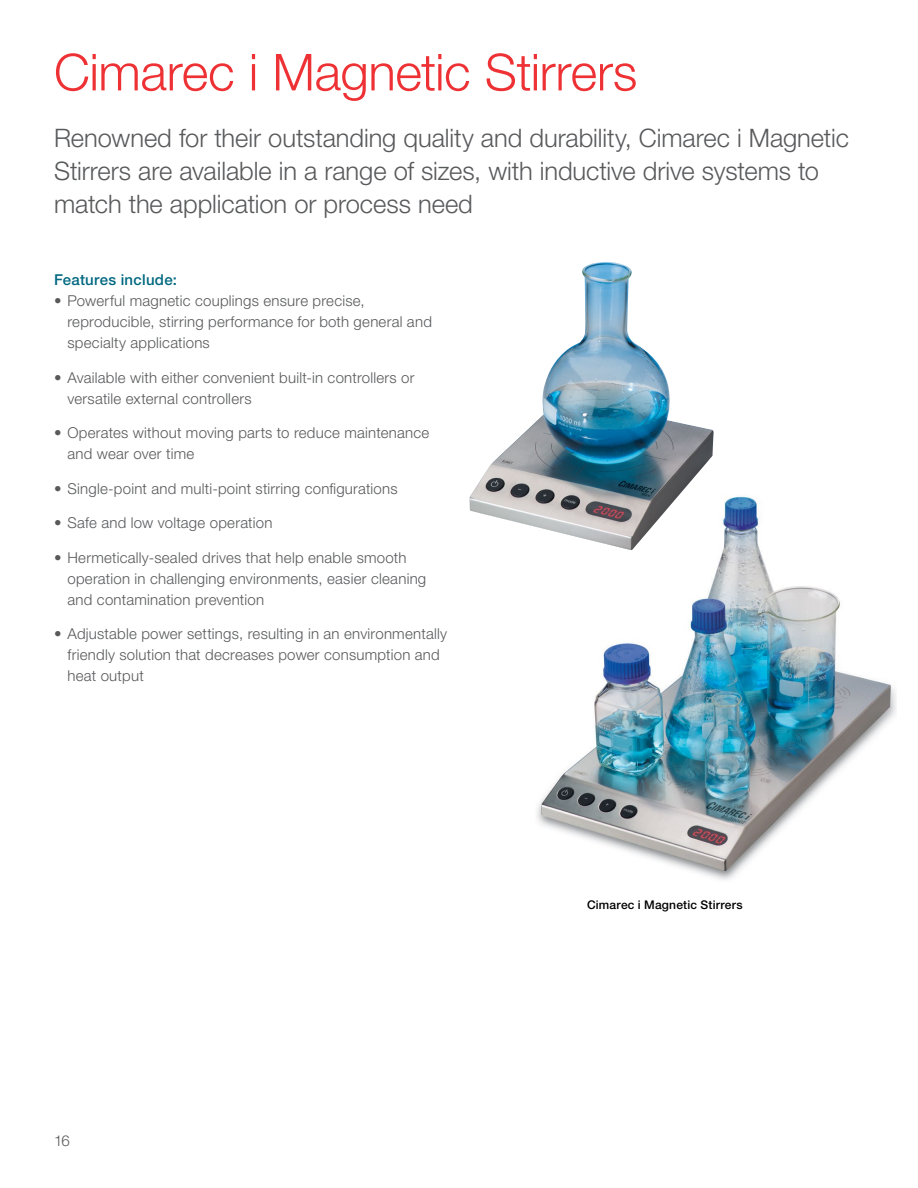
<style>
.page{position:relative;width:918px;height:1188px;background:#fff}
.page>*{position:absolute;margin:0;border:0;box-sizing:border-box;transform-origin:0 0}
.t1{font:300 51px "Helvetica Neue LTW1 G";letter-spacing:-.01em;color:#ee3134}
.t2{font:300 25.5px/33px "Helvetica Neue LTW1 G";letter-spacing:-.005em;color:#58595b}
.t3{font:300 15px/21px "Helvetica Neue LTW1 G";letter-spacing:.015em;color:#58595b}
.t4{font:500 15px "Helvetica Neue LTW1 G";letter-spacing:.02em;color:#006880}
.t5{font:500 12px "Helvetica Neue LTW1 G";letter-spacing:.02em;color:#000}
</style>
<div class="page">
<img style="left:537px;top:496px;width:359px;height:384px">
<img style="left:469px;top:262px;width:245px;height:288px">
<h1 class="t1" style="left:54px;top:41px;width:585px">Cimarec i Magnetic Stirrers</h1>
<h2 class="t2" style="left:54px;top:122px;width:796px">Renowned for their outstanding quality and durability, Cimarec i Magnetic<br>Stirrers are available in a range of sizes, with inductive drive systems to match the application or process need</h2>
<p class="t4" style="left:54px;top:271px;width:124px">Features include:</p>
<p class="t3" style="left:68px;top:290px;width:366px;text-indent:-14px">• Powerful magnetic couplings ensure precise, reproducible, stirring performance for both general and specialty applications</p>
<p class="t3" style="left:68px;top:367px;width:349px;text-indent:-14px">• Available with either convenient built-in controllers or versatile external controllers</p>
<p class="t3" style="left:68px;top:422px;width:363px;text-indent:-14px">• Operates without moving parts to reduce maintenance and wear over time</p>
<p class="t3" style="left:54px;top:478px;width:345px">• Single-point and multi-point stirring configurations</p>
<p class="t3" style="left:54px;top:512px;width:220px">• Safe and low voltage operation</p>
<p class="t3" style="left:68px;top:547px;width:360px;text-indent:-14px">• Hermetically-sealed drives that help enable smooth operation in challenging environments, easier cleaning and contamination prevention</p>
<p class="t3" style="left:68px;top:623px;width:381px;text-indent:-14px">• Adjustable power settings, resulting in an environmentally friendly solution that decreases power consumption and heat output</p>
<p class="t3" style="left:54px;top:1130px;width:17px">16</p>
<p class="t5" style="left:587px;top:898px;width:157px">Cimarec i Magnetic Stirrers</p>
</div>
